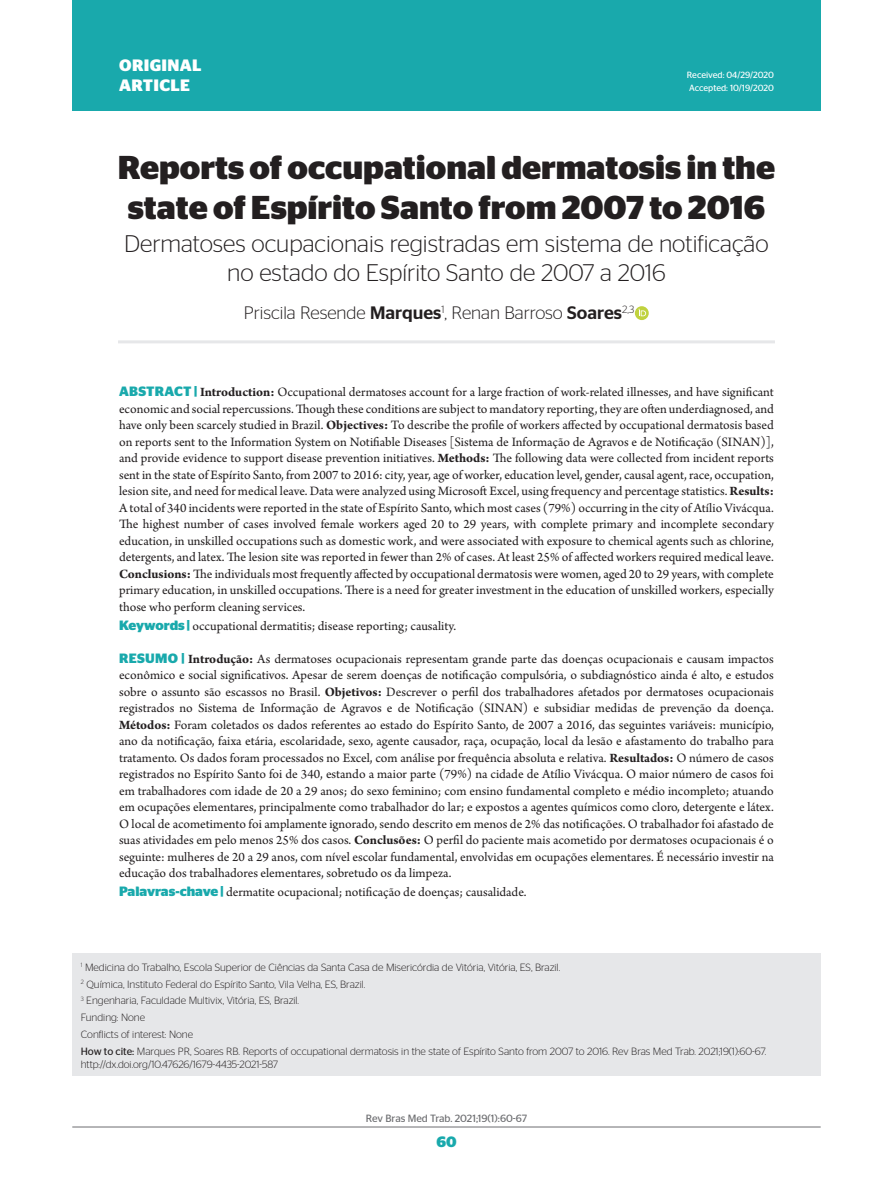
<style>
.page{position:relative;width:893px;height:1191px;background:#fff}
.page>*{position:absolute;margin:0;border:0;box-sizing:border-box;transform-origin:0 0}
.t1{font:700 33px/39.6px "Stag Sans";color:#231f20;text-align:center}
.t2{font:300 24px/28.8px "Stag Sans";color:#231f20;text-align:center}
.t3{font:300 18px "Stag Sans";color:#231f20}
.t4{font:700 16.5px/19.8px "Stag Sans";letter-spacing:.02em;color:#fff}
.t5{font:700 15px "Stag Sans";color:#19a9ac}
.t6{font:13.5px/16.5px "Arno Pro";color:#231f20;text-align:justify}
.t7{font:300 10.5px/16.8px "Stag Sans";color:#231f20}
.t8{font:10.5px "Stag Sans";letter-spacing:-.005em;color:#6c6d70}
.t9{font:9px/12.9px "Stag Sans";color:#fff}
.s1{font-weight:500}
.s2{font-family:"Stag Sans";font-weight:700;color:#19a9ac}
.s3{font-weight:700}
.s4{font-weight:400}
</style>
<div class="page">
<hr style="left:72px;top:1126px;width:749px;height:1px;background:#6c6d70">
<div style="left:72px;top:0;width:749px;height:110px;background:#19a9ac"></div>
<hr style="left:118px;top:340px;width:657px;height:3px;background:#e6e7e9">
<div style="left:635px;top:306px;width:14px;height:14px;background:#c0d23e;border-radius:50%"></div>
<svg style="left:639px;top:309px;width:7px;height:7px"></svg>
<div style="left:72px;top:953px;width:749px;height:123px;background:#e6e7e9"></div>
<p class="t4" style="left:119px;top:56px;width:84px">Original<br>Article</p>
<p class="t9" style="left:687px;top:69px;width:89px">Received: 04/29/2020<br>Accepted: 10/19/2020</p>
<h1 class="t1" style="left:118px;top:148px;width:659px">Reports of occupational dermatosis in the state of Espírito Santo from 2007 to 2016</h1>
<h2 class="t2" style="left:124px;top:229px;width:646px">Dermatoses ocupacionais registradas em sistema de notificação no estado do Espírito Santo de 2007 a 2016</h2>
<h3 class="t3" style="left:244px;top:303px;width:392px">Priscila Resende <span class="s1">Marques</span><sup>1</sup>, Renan Barroso <span class="s1">Soares</span><sup>2,3</sup></h3>
<p class="t6" style="left:119px;top:385px;width:656px"><span class="s2">Abstract |</span> <span class="s3">Introduction:</span> Occupational dermatoses account for a large fraction of work-related illnesses, and have significant economic and social repercussions. Though these conditions are subject to mandatory reporting, they are often underdiagnosed, and have only been scarcely studied in Brazil. <span class="s3">Objectives:</span> To describe the profile of workers affected by occupational dermatosis based on reports sent to the Information System on Notifiable Diseases [Sistema de Informação de Agravos e de Notificação (SINAN)], and provide evidence to support disease prevention initiatives. <span class="s3">Methods:</span> The following data were collected from incident reports sent in the state of Espírito Santo, from 2007 to 2016: city, year, age of worker, education level, gender, causal agent, race, occupation, lesion site, and need for medical leave. Data were analyzed using Microsoft Excel, using frequency and percentage statistics. <span class="s3">Results:<br></span>A total of 340 incidents were reported in the state of Espírito Santo, which most cases (79%) occurring in the city of Atílio Vivácqua.<br>The highest number of cases involved female workers aged 20 to 29 years, with complete primary and incomplete secondary education, in unskilled occupations such as domestic work, and were associated with exposure to chemical agents such as chlorine, detergents, and latex. The lesion site was reported in fewer than 2% of cases. At least 25% of affected workers required medical leave.<br><span class="s3">Conclusions:</span> The individuals most frequently affected by occupational dermatosis were women, aged 20 to 29 years, with complete primary education, in unskilled occupations. There is a need for greater investment in the education of unskilled workers, especially those who perform cleaning services.</p>
<p class="t6" style="left:119px;top:618px;width:339px"><span class="s2">Keywords |</span> occupational dermatitis; disease reporting; causality.</p>
<p class="t6" style="left:119px;top:651px;width:656px"><span class="s2">Resumo |</span> <span class="s3">Introdução:</span> As dermatoses ocupacionais representam grande parte das doenças ocupacionais e causam impactos econômico e social significativos. Apesar de serem doenças de notificação compulsória, o subdiagnóstico ainda é alto, e estudos sobre o assunto são escassos no Brasil. <span class="s3">Objetivos:</span> Descrever o perfil dos trabalhadores afetados por dermatoses ocupacionais registrados no Sistema de Informação de Agravos e de Notificação (SINAN) e subsidiar medidas de prevenção da doença.<br><span class="s3">Métodos:</span> Foram coletados os dados referentes ao estado do Espírito Santo, de 2007 a 2016, das seguintes variáveis: município, ano da notificação, faixa etária, escolaridade, sexo, agente causador, raça, ocupação, local da lesão e afastamento do trabalho para tratamento. Os dados foram processados no Excel, com análise por frequência absoluta e relativa. <span class="s3">Resultados:</span> O número de casos registrados no Espírito Santo foi de 340, estando a maior parte (79%) na cidade de Atílio Vivácqua. O maior número de casos foi em trabalhadores com idade de 20 a 29 anos; do sexo feminino; com ensino fundamental completo e médio incompleto; atuando em ocupações elementares, principalmente como trabalhador do lar; e expostos a agentes químicos como cloro, detergente e látex.<br>O local de acometimento foi amplamente ignorado, sendo descrito em menos de 2% das notificações. O trabalhador foi afastado de suas atividades em pelo menos 25% dos casos. <span class="s3">Conclusões:</span> O perfil do paciente mais acometido por dermatoses ocupacionais é o seguinte: mulheres de 20 a 29 anos, com nível escolar fundamental, envolvidas em ocupações elementares. É necessário investir na educação dos trabalhadores elementares, sobretudo os da limpeza.</p>
<p class="t6" style="left:119px;top:884px;width:409px"><span class="s2">Palavras-chave |</span> dermatite ocupacional; notificação de doenças; causalidade.</p>
<p class="t7" style="left:81px;top:958px;width:687px"><sup>1</sup> Medicina do Trabalho, Escola Superior de Ciências da Santa Casa de Misericórdia de Vitória, Vitória, ES, Brazil.<br><sup>2</sup> Química, Instituto Federal do Espírito Santo, Vila Velha, ES, Brazil.<br><sup>3</sup> Engenharia, Faculdade Multivix, Vitória, ES, Brazil.<br>Funding: None<br>Conflicts of interest: None<br><span class="s4">How to cite:</span> Marques PR, Soares RB. Reports of occupational dermatosis in the state of Espírito Santo from 2007 to 2016. Rev Bras Med Trab. 2021;19(1):60-67.</p>
<p class="t7" style="left:81px;top:1055px;width:199px">http://dx.doi.org/10.47626/1679-4435-2021-587</p>
<p class="t8" style="left:366px;top:1112px;width:163px">Rev Bras Med Trab. 2021;19(1):60-67</p>
<p class="t5" style="left:436px;top:1133px;width:22px">60</p>
</div>
